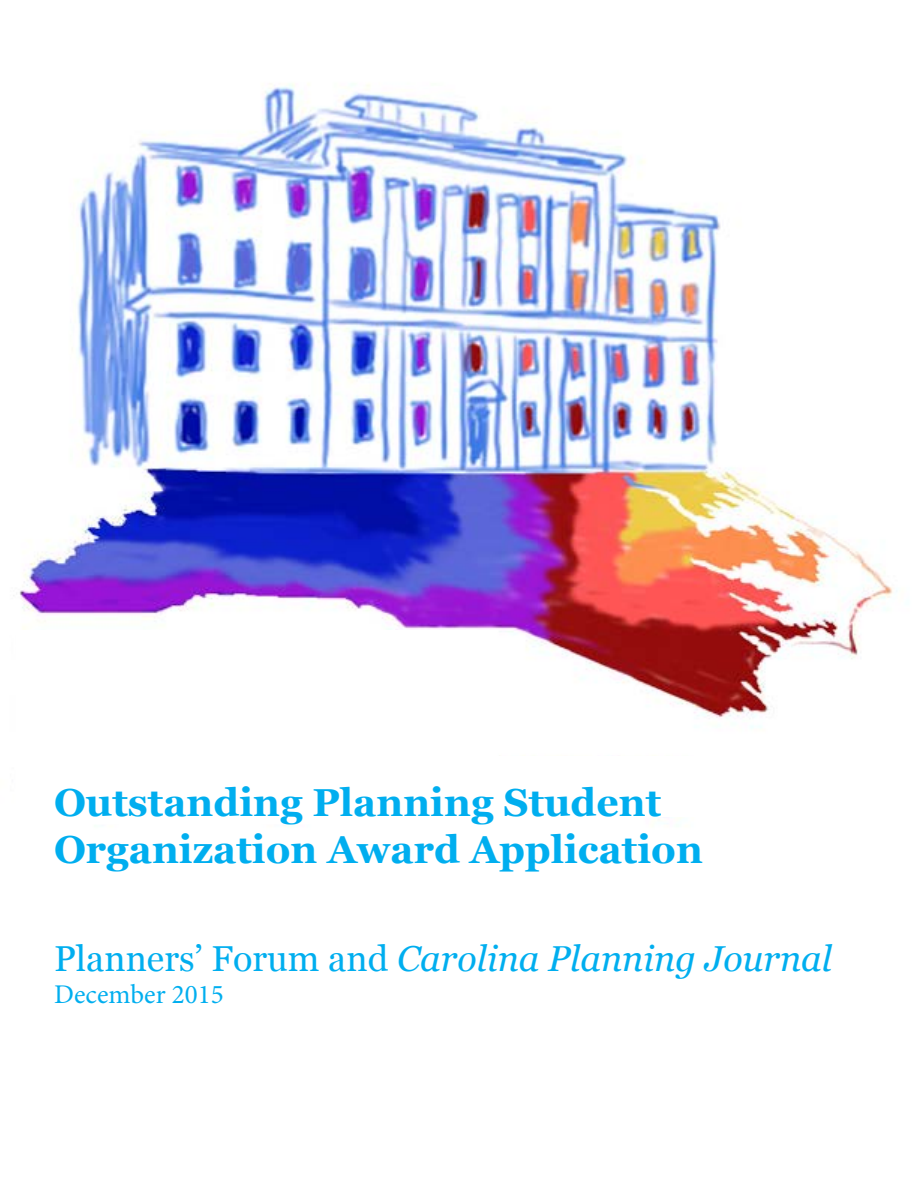
<style>
.page{position:relative;width:918px;height:1188px;background:#fff}
.page>*{position:absolute;margin:0;border:0;box-sizing:border-box;transform-origin:0 0}
.t1{font:700 39px/46.8px "Georgia";color:#00aeef}
.t2{font:italic 36px "Georgia";color:#00aeef}
.t3{font:27px "Minion Pro";color:#00aeef}
.s1{font-style:normal}
</style>
<div class="page">
<img style="left:13px;top:83px;width:884px;height:645px">
<div style="left:14px;top:630px;width:485px;height:194px;background:#fff"></div>
<p class="t1" style="left:54px;top:779px;width:650px">Outstanding Planning Student<br>Organization Award Application</p>
<p class="t2" style="left:54px;top:936px;width:780px"><span class="s1">Planners’ Forum and</span> Carolina Planning Journal</p>
<p class="t3" style="left:54px;top:977px;width:171px">December 2015</p>
</div>
